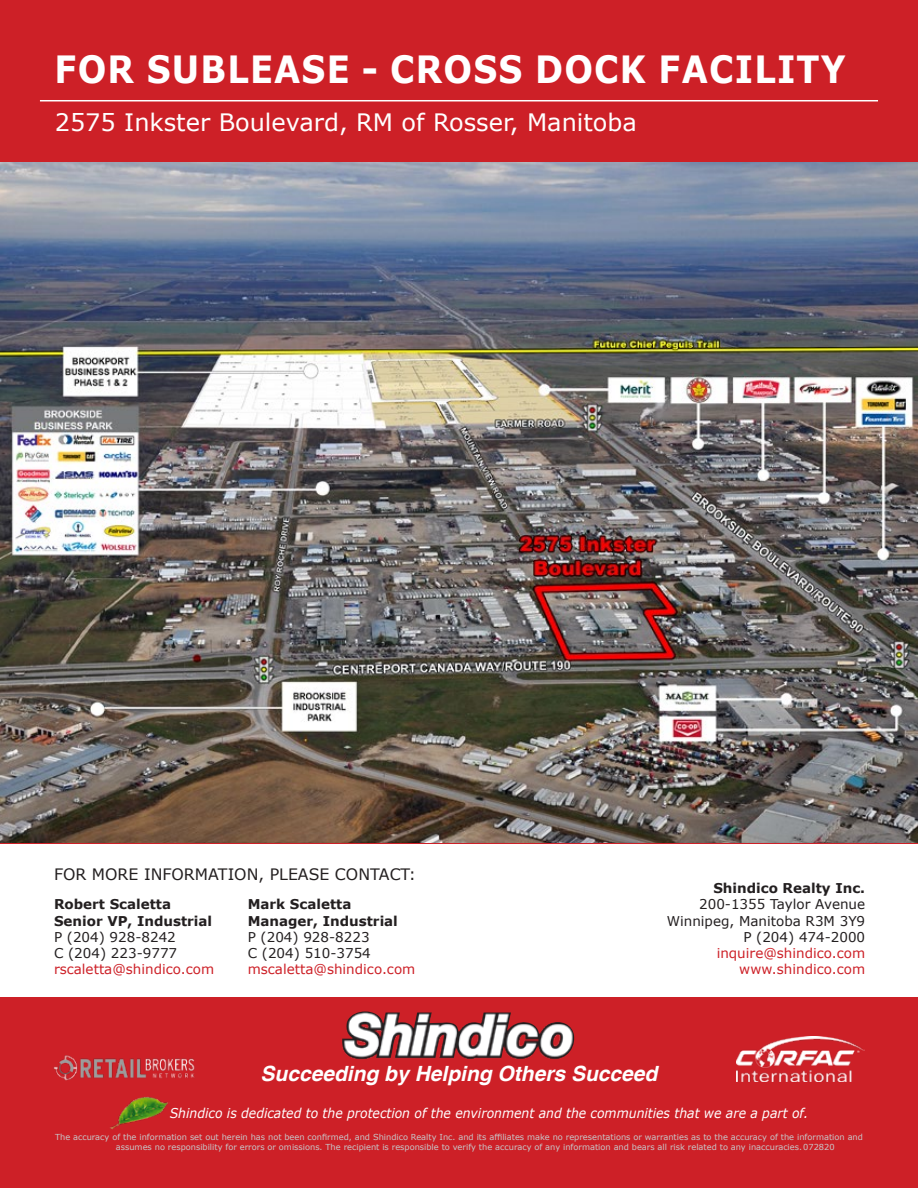
<style>
.page{position:relative;width:918px;height:1188px;background:#fff}
.page>*{position:absolute;margin:0;border:0;box-sizing:border-box;transform-origin:0 0}
.t1{font:700 37.5px "Verdana";letter-spacing:.035em;color:#fff;scale:.9 1}
.t2{font:24px "Verdana";color:#fff}
.t3{font:italic 700 21px "Helvetica";color:#fff}
.t4{font:15.75px "Verdana";color:#231f20}
.t5{font:13.5px/16.2px "Verdana";color:#231f20}
.t6{font:italic 13.5px "Verdana";color:#fff;scale:.92 1}
.t7{font:700 13.5px/16.2px "Verdana";color:#231f20}
.t8{font:13.5px/16.2px "Verdana";color:#cd2027;text-align:right}
.t9{font:8.25px/9.9px "Verdana";color:#c7c8ca}
</style>
<div class="page">
<div style="left:0;top:0;width:918px;height:162px;background:#cd2027"></div>
<hr style="left:40px;top:100px;width:838px;height:1px;background:#fff">
<div style="left:0;top:998px;width:918px;height:190px;background:#cd2027"></div>
<img style="left:110px;top:1096px;width:58px;height:34px">
<hr style="left:0;top:841px;width:918px;height:3px;background:#cd2027">
<img style="left:342px;top:1011px;width:233px;height:49px">
<img style="left:0;top:162px;width:918px;height:680px">
<img style="left:737px;top:1036px;width:127px;height:46px">
<img style="left:53px;top:1055px;width:142px;height:26px">
<h1 class="t1" style="left:55px;top:42px;width:881px">FOR SUBLEASE - CROSS DOCK FACILITY</h1>
<h2 class="t2" style="left:55px;top:106px;width:584px">2575 Inkster Boulevard, RM of Rosser, Manitoba</h2>
<h3 class="t4" style="left:54px;top:863px;width:363px">FOR MORE INFORMATION, PLEASE CONTACT:</h3>
<h3 class="t7" style="left:54px;top:896px;width:160px">Robert Scaletta<br>Senior VP, Industrial</h3>
<h3 class="t5" style="left:54px;top:929px;width:125px">P (204) 928-8242<br>C (204) 223-9777</h3>
<h3 class="t8" style="left:54px;top:961px;width:162px">rscaletta@shindico.com</h3>
<h3 class="t7" style="left:248px;top:896px;width:152px">Mark Scaletta<br>Manager, Industrial</h3>
<h3 class="t5" style="left:248px;top:929px;width:125px">P (204) 928-8223<br>C (204) 510-3754</h3>
<h3 class="t8" style="left:248px;top:961px;width:169px">mscaletta@shindico.com</h3>
<h3 class="t7" style="left:713px;top:880px;width:153px">Shindico Realty Inc.</h3>
<h3 class="t5" style="left:667px;top:896px;width:200px;text-align:right">200-1355 Taylor Avenue<br>Winnipeg, Manitoba R3M 3Y9<br>P (204) 474-2000</h3>
<h3 class="t8" style="left:717px;top:945px;width:150px">inquire@shindico.com www.shindico.com</h3>
<h3 class="t3" style="left:261px;top:1060px;width:398px">Succeeding by Helping Others Succeed</h3>
<h3 class="t6" style="left:170px;top:1104px;width:696px">Shindico is dedicated to the protection of the environment and the communities that we are a part of.</h3>
<p class="t9" style="left:116px;top:1132px;width:749px;text-indent:-61px">The accuracy of the information set out herein has not been confirmed, and Shindico Realty Inc. and its affiliates make no representations or warranties as to the accuracy of the information and assumes no responsibility for errors or omissions. The recipient is responsible to verify the accuracy of any information and bears all risk related to any inaccuracies.072820</p>
</div>
